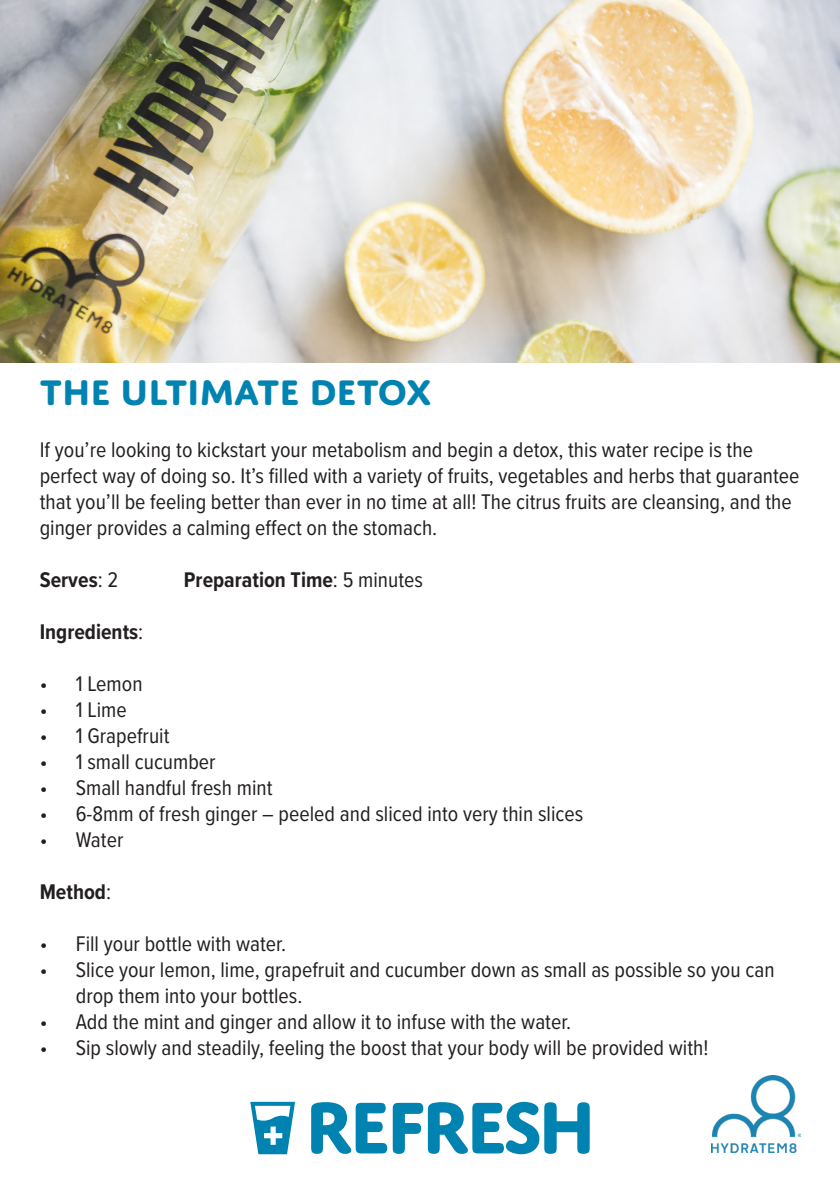
<style>
.page{position:relative;width:840px;height:1191px;background:#fff}
.page>*{position:absolute;margin:0;border:0;box-sizing:border-box;transform-origin:0 0}
.HEADING{font:700 38px "Domus Titling";color:#0083b0}
.t1{font:22px/26px "Proxima Nova Cond";color:#231f20}
.t2{font:700 22px "Proxima Nova Cond";color:#231f20}
.s1{font-weight:400}
</style>
<div class="page">
<img style="left:711px;top:1075px;width:88px;height:77px">
<svg style="left:250px;top:1101px;width:339px;height:53px"></svg>
<img style="left:0;top:0;width:840px;height:363px">
<p class="HEADING" style="left:40px;top:370px;width:393px">THE ULTIMATE DETOX</p>
<p class="t1" style="left:40px;top:436px;width:761px">If you’re looking to kickstart your metabolism and begin a detox, this water recipe is the perfect way of doing so. It’s filled with a variety of fruits, vegetables and herbs that guarantee that you’ll be feeling better than ever in no time at all! The citrus fruits are cleansing, and the ginger provides a calming effect on the stomach.</p>
<p class="t2" style="left:40px;top:564px;width:80px">Serves<span class="s1">: 2</span></p>
<p class="t2" style="left:184px;top:564px;width:240px">Preparation Time<span class="s1">: 5 minutes</span></p>
<p class="t2" style="left:40px;top:616px;width:105px">Ingredients<span class="s1">:</span></p>
<p class="t1" style="left:40px;top:670px;width:104px">• 1 Lemon</p>
<p class="t1" style="left:40px;top:696px;width:88px">• 1 Lime</p>
<p class="t1" style="left:40px;top:722px;width:131px">• 1 Grapefruit</p>
<p class="t1" style="left:40px;top:748px;width:177px">• 1 small cucumber</p>
<p class="t1" style="left:40px;top:774px;width:234px">• Small handful fresh mint</p>
<p class="t1" style="left:40px;top:800px;width:544px">• 6-8mm of fresh ginger – peeled and sliced into very thin slices</p>
<p class="t1" style="left:40px;top:826px;width:85px">• Water</p>
<p class="t2" style="left:40px;top:876px;width:73px">Method<span class="s1">:</span></p>
<p class="t1" style="left:40px;top:930px;width:248px">• Fill your bottle with water.</p>
<p class="t1" style="left:76px;top:956px;width:700px;text-indent:-36px">• Slice your lemon, lime, grapefruit and cucumber down as small as possible so you can drop them into your bottles.</p>
<p class="t1" style="left:40px;top:1008px;width:532px">• Add the mint and ginger and allow it to infuse with the water.</p>
<p class="t1" style="left:40px;top:1034px;width:669px">• Sip slowly and steadily, feeling the boost that your body will be provided with!</p>
</div>
